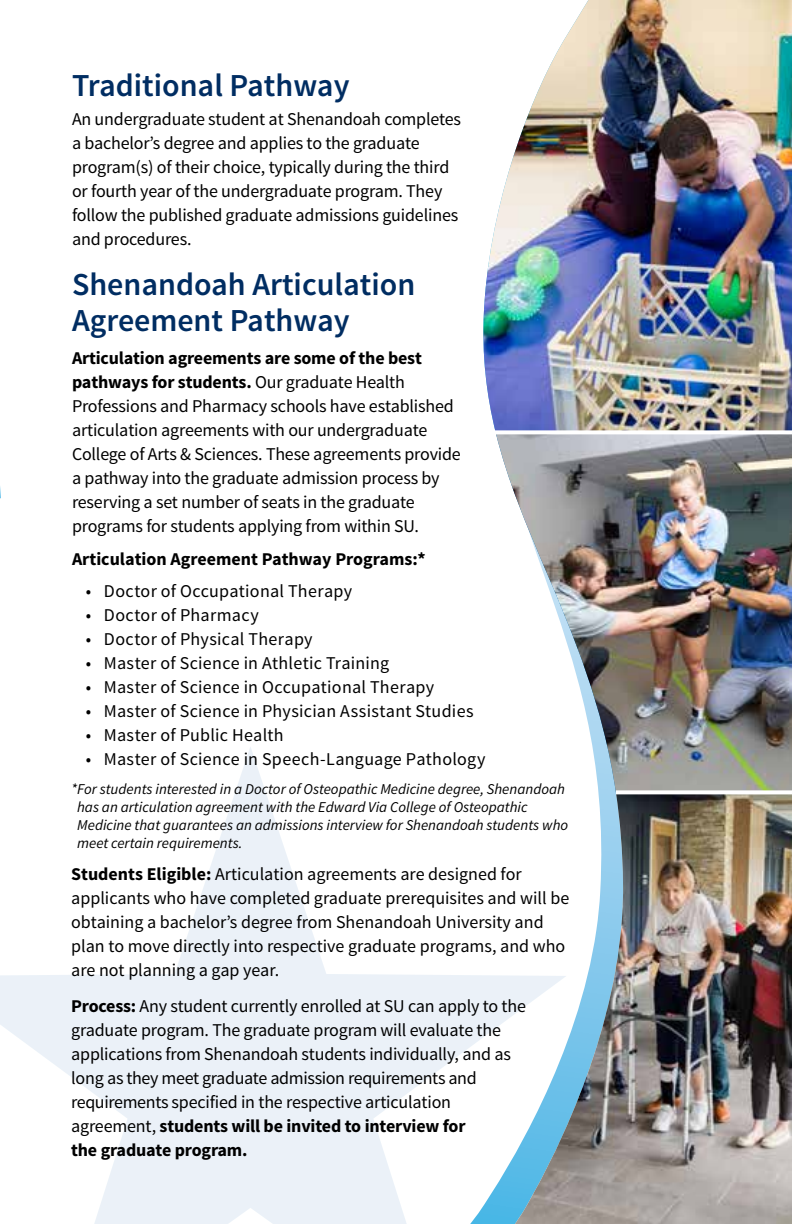
<style>
.page{position:relative;width:792px;height:1224px;background:#fff}
.page>*{position:absolute;margin:0;border:0;box-sizing:border-box;transform-origin:0 0}
.t1{font:600 32px/36px "Source Sans Pro";color:#002d62}
.t2{font:18px/24px "Source Sans Pro";letter-spacing:-.01em;color:#000}
.t3{font:18px "Source Sans Pro";letter-spacing:.015em;color:#000}
.t4{font:700 18px "Source Sans Pro";color:#000}
.t5{font:18px "Source Sans Pro";letter-spacing:.02em;color:#000}
.t6{font:italic 15px/18px "Source Sans Pro";color:#000}
.s1{font-weight:700}
</style>
<div class="page">
<svg style="left:0;top:486px;width:1px;height:12px"></svg>
<svg style="left:0;top:747px;width:470px;height:477px"></svg>
<svg style="left:470px;top:975px;width:32px;height:249px"></svg>
<img style="left:483px;top:0;width:309px;height:430px">
<img style="left:496px;top:434px;width:296px;height:358px">
<svg style="left:502px;top:975px;width:13px;height:249px"></svg>
<img style="left:515px;top:792px;width:277px;height:432px">
<svg style="left:495px;top:430px;width:297px;height:1px"></svg>
<svg style="left:616px;top:790px;width:176px;height:4px"></svg>
<h1 class="t1" style="left:72px;top:68px;width:279px">Traditional Pathway</h1>
<p class="t2" style="left:72px;top:107px;width:391px">An undergraduate student at Shenandoah completes a bachelor’s degree and applies to the graduate program(s) of their choice, typically during the third or fourth year of the undergraduate program. They follow the published graduate admissions guidelines and procedures.</p>
<h1 class="t1" style="left:72px;top:267px;width:345px">Shenandoah Articulation<br>Agreement Pathway</h1>
<p class="t2" style="left:72px;top:346px;width:390px"><span class="s1">Articulation agreements are some of the best pathways for students.</span> Our graduate Health Professions and Pharmacy schools have established articulation agreements with our undergraduate College of Arts &amp; Sciences. These agreements provide a pathway into the graduate admission process by reserving a set number of seats in the graduate programs for students applying from within SU.</p>
<p class="t4" style="left:72px;top:547px;width:355px">Articulation Agreement Pathway Programs:*</p>
<p class="t3" style="left:86px;top:580px;width:268px">• Doctor of Occupational Therapy</p>
<p class="t5" style="left:86px;top:604px;width:174px">• Doctor of Pharmacy</p>
<p class="t3" style="left:86px;top:628px;width:228px">• Doctor of Physical Therapy</p>
<p class="t3" style="left:86px;top:652px;width:305px">• Master of Science in Athletic Training</p>
<p class="t3" style="left:86px;top:676px;width:350px">• Master of Science in Occupational Therapy</p>
<p class="t3" style="left:86px;top:700px;width:389px">• Master of Science in Physician Assistant Studies</p>
<p class="t3" style="left:86px;top:724px;width:199px">• Master of Public Health</p>
<p class="t3" style="left:86px;top:747px;width:401px">• Master of Science in Speech-Language Pathology</p>
<p class="t6" style="left:77px;top:780px;width:493px;text-indent:-6px">*For students interested in a Doctor of Osteopathic Medicine degree, Shenandoah has an articulation agreement with the Edward Via College of Osteopathic Medicine that guarantees an admissions interview for Shenandoah students who meet certain requirements.</p>
<p class="t2" style="left:71px;top:863px;width:500px"><span class="s1">Students Eligible:</span> Articulation agreements are designed for applicants who have completed graduate prerequisites and will be obtaining a bachelor’s degree from Shenandoah University and plan to move directly into respective graduate programs, and who are not planning a gap year.</p>
<p class="t2" style="left:71px;top:995px;width:456px"><span class="s1">Process:</span> Any student currently enrolled at SU can apply to the graduate program. The graduate program will evaluate the applications from Shenandoah students individually, and as long as they meet graduate admission requirements and requirements specified in the respective articulation agreement, <span class="s1">students will be invited to interview for<br>the graduate program.</span></p>
</div>
